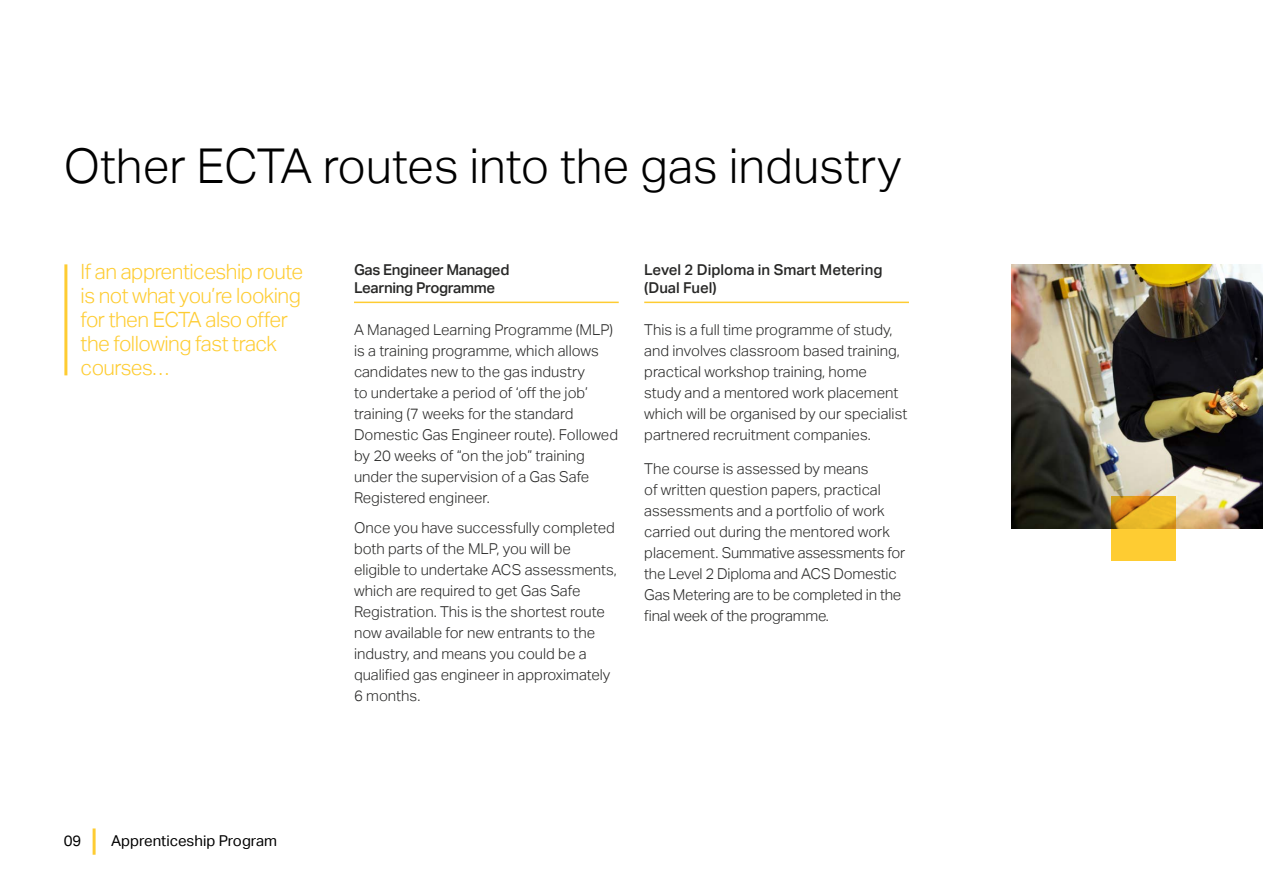
<style>
.page{position:relative;width:1263px;height:893px;background:#fff}
.page>*{position:absolute;margin:0;border:0;box-sizing:border-box;transform-origin:0 0}
.t1{font:300 48px "Aktiv Grotesk";color:#000}
.t2{font:300 21px/24px "Aktiv Grotesk";letter-spacing:-.025em;color:#fecc32}
.t3{font:300 15px/21px "Aktiv Grotesk";color:#282827}
.t4{font:500 15px/18px "Aktiv Grotesk";color:#282827}
.t5{font:500 15px/18px "Aktiv Grotesk";letter-spacing:-.02em;color:#282827}
.t6{font:15px "Aktiv Grotesk";color:#000}
</style>
<div class="page">
<hr style="left:354px;top:302px;width:265px;height:1px;background:#fecc32">
<hr style="left:644px;top:302px;width:265px;height:1px;background:#fecc32">
<hr style="left:64px;top:264px;width:3px;height:111px;background:#fecc32">
<hr style="left:93px;top:828px;width:3px;height:27px;background:#fecc32">
<img style="left:1011px;top:264px;width:252px;height:264px">
<svg style="left:1111px;top:496px;width:64px;height:64px;background:#edb72a"></svg>
<h1 class="t1" style="left:64px;top:138px;width:839px">Other ECTA routes into the gas industry</h1>
<h2 class="t2" style="left:81px;top:260px;width:224px">If an apprenticeship route is not what you’re looking for then ECTA also offer the following fast track courses…</h2>
<p class="t5" style="left:354px;top:261px;width:157px">Gas Engineer Managed<br>Learning Programme</p>
<p class="t3" style="left:354px;top:320px;width:266px">A Managed Learning Programme (MLP) is a training programme, which allows candidates new to the gas industry<br>to undertake a period of ‘off the job’ training (7 weeks for the standard Domestic Gas Engineer route). Followed by 20 weeks of “on the job” training under the supervision of a Gas Safe Registered engineer.</p>
<p class="t3" style="left:354px;top:517px;width:264px">Once you have successfully completed both parts of the MLP, you will be eligible to undertake ACS assessments, which are required to get Gas Safe Registration. This is the shortest route now available for new entrants to the industry, and means you could be a qualified gas engineer in approximately 6 months.</p>
<p class="t4" style="left:644px;top:261px;width:240px">Level 2 Diploma in Smart Metering (Dual Fuel)</p>
<p class="t3" style="left:644px;top:320px;width:265px">This is a full time programme of study, and involves classroom based training, practical workshop training, home study and a mentored work placement which will be organised by our specialist partnered recruitment companies.</p>
<p class="t3" style="left:644px;top:458px;width:263px">The course is assessed by means<br>of written question papers, practical assessments and a portfolio of work carried out during the mentored work placement. Summative assessments for the Level 2 Diploma and ACS Domestic Gas Metering are to be completed in the final week of the programme.</p>
<p class="t6" style="left:64px;top:832px;width:19px">09</p>
<p class="t6" style="left:111px;top:832px;width:167px">Apprenticeship Program</p>
</div>
